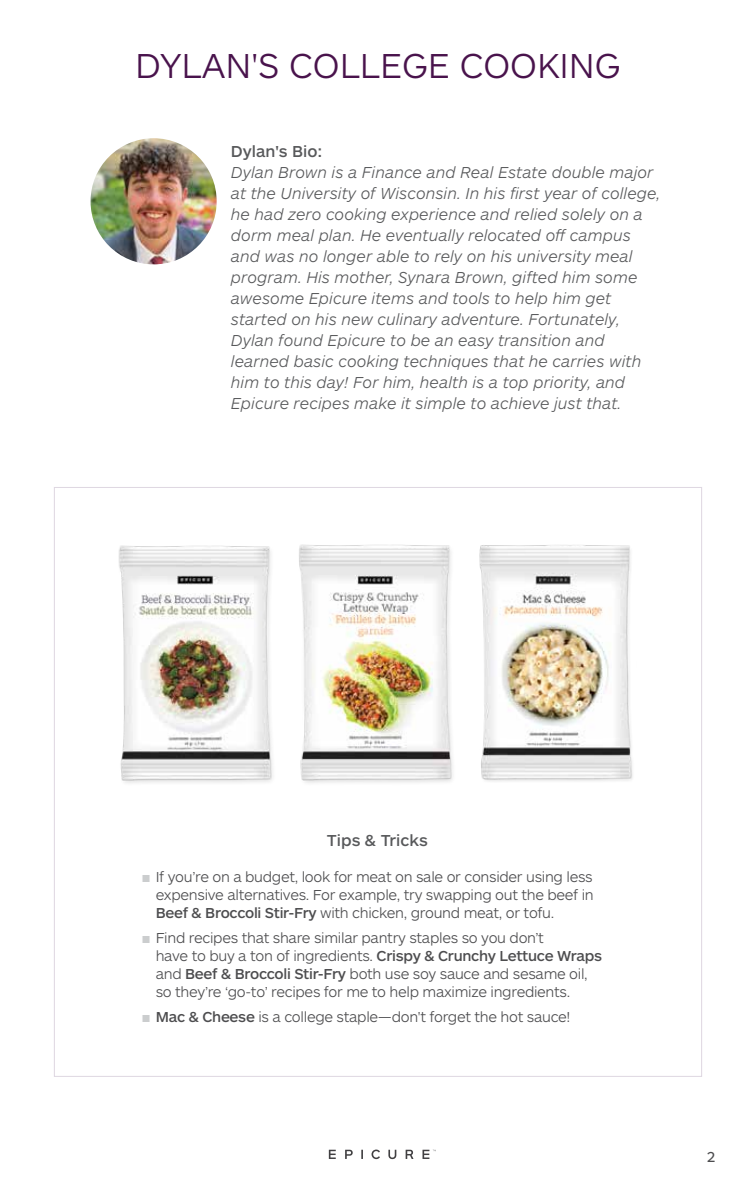
<style>
.page{position:relative;width:756px;height:1188px;background:#fff}
.page>*{position:absolute;margin:0;border:0;box-sizing:border-box;transform-origin:0 0}
.t1{font:300 36px "ARS Maquette Pro";color:#49134c}
.t2{font:italic 300 16.5px/21px "ARS Maquette Pro";color:#58595b}
.t3{font:500 16.5px "ARS Maquette Pro";color:#58595b}
.t4{font:300 15px/18px "ARS Maquette Pro";letter-spacing:-.02em;color:#4d4d4f;text-align:justify}
.t5{font:15px "ARS Maquette Pro";color:#4d4d4f}
.s1{font-weight:400;font-size:10.5px;color:#cbcdce}
.s2{font-weight:500}
</style>
<div class="page">
<svg style="left:329px;top:1150px;width:7px;height:9px"></svg>
<svg style="left:345px;top:1150px;width:8px;height:9px"></svg>
<svg style="left:361px;top:1150px;width:2px;height:9px"></svg>
<svg style="left:388px;top:1150px;width:8px;height:9px"></svg>
<svg style="left:406px;top:1150px;width:7px;height:9px"></svg>
<svg style="left:423px;top:1150px;width:13px;height:9px"></svg>
<svg style="left:372px;top:1150px;width:8px;height:9px"></svg>
<img style="left:91px;top:138px;width:126px;height:126px;border-radius:63px">
<img style="left:118px;top:545px;width:155px;height:238px">
<img style="left:299px;top:544px;width:154px;height:239px">
<img style="left:479px;top:545px;width:154px;height:236px">
<h1 class="t1" style="left:135px;top:43px;width:487px">DYLAN'S COLLEGE COOKING</h1>
<p class="t3" style="left:231px;top:140px;width:93px">Dylan's Bio:</p>
<p class="t2" style="left:231px;top:161px;width:431px">Dylan Brown is a Finance and Real Estate double major at the University of Wisconsin. In his first year of college, he had zero cooking experience and relied solely on a dorm meal plan. He eventually relocated off campus and was no longer able to rely on his university meal program. His mother, Synara Brown, gifted him some awesome Epicure items and tools to help him get started on his new culinary adventure. Fortunately, Dylan found Epicure to be an easy transition and learned basic cooking techniques that he carries with him to this day! For him, health is a top priority, and Epicure recipes make it simple to achieve just that.</p>
<p class="t3" style="left:327px;top:829px;width:103px">Tips &amp; Tricks</p>
<p class="t4" style="left:156px;top:868px;width:440px;text-indent:-14px"><span class="s1">■</span> If you’re on a budget, look for meat on sale or consider using less expensive alternatives. For example, try swapping out the beef in <span class="s2">Beef &amp; Broccoli Stir-Fry</span> with chicken, ground meat, or tofu.</p>
<p class="t4" style="left:156px;top:928px;width:448px;text-align:left;text-indent:-14px"><span class="s1">■</span> Find recipes that share similar pantry staples so you don’t<br>have to buy a ton of ingredients. <span class="s2">Crispy &amp; Crunchy Lettuce Wraps </span>and <span class="s2">Beef &amp; Broccoli Stir-Fry</span> both use soy sauce and sesame oil, so they’re ‘go-to’ recipes for me to help maximize ingredients.</p>
<p class="t4" style="left:142px;top:1007px;width:430px"><span class="s1">■</span> <span class="s2">Mac &amp; Cheese</span> is a college staple—don't forget the hot sauce!</p>
<p class="t5" style="left:707px;top:1147px;width:10px">2</p>
</div>
